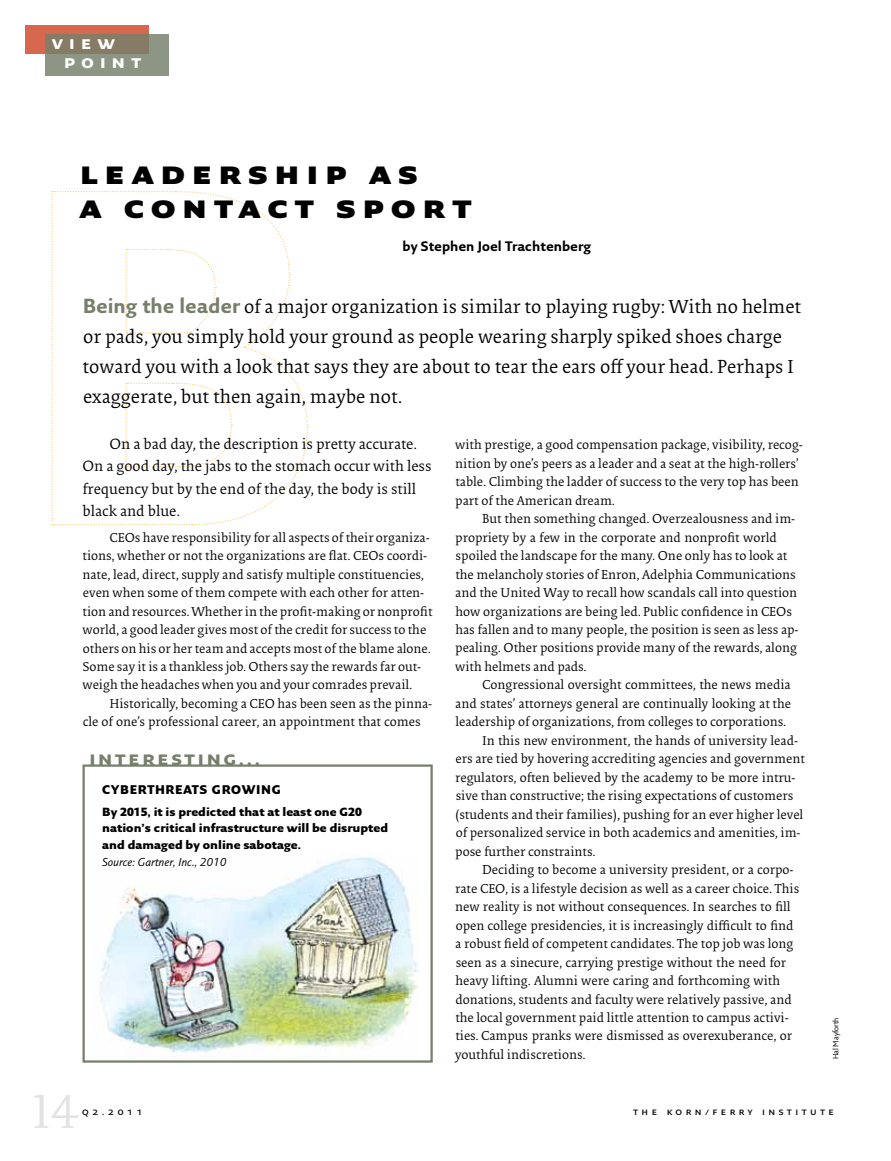
<style>
.page{position:relative;width:891px;height:1161px;background:#fff}
.page>*{position:absolute;margin:0;border:0;box-sizing:border-box;transform-origin:0 0}
.t1{font:49.5px "Collis";color:#e2e3e4}
.t2{font:900 34.95px/34.5px "Fresco Sans Plus Pro";letter-spacing:.19em;color:#000}
.t3{font:700 21px "Fresco Sans Plus Pro";letter-spacing:.1em;color:#767f6b}
.t4{font:19.5px/30px "Collis";color:#000}
.t5{font:700 19.5px/19.5px "Fresco Sans Plus Pro";letter-spacing:.29em;color:#fff}
.t6{font:15.3px/22.5px "Collis";color:#000}
.t7{font:13.35px/18.5px "Collis";color:#000}
.t8{font:700 13.35px "Fresco Sans Plus Pro";color:#000}
.t9{font:900 12.15px "Fresco Sans Plus Pro";letter-spacing:.05em;color:#000}
.t10{font:900 11.55px/16.4px "Fresco Sans Plus Pro";color:#000}
.t11{font:italic 11.1px "Fresco Sans Plus Pro";color:#000}
.t12{font:600 10.8px "Fresco Sans Plus Pro";letter-spacing:.32em;color:#000}
.t13{font:7.5px "Fresco Sans Plus Pro";color:#000}
.s1{font-family:"Fresco Sans Plus Pro";font-weight:700;font-size:19.8px;color:#767f6b}
</style>
<div class="page">
<img style="left:100px;top:857px;width:318px;height:196px">
<svg style="left:52px;top:191px;width:257px;height:335px"></svg>
<div style="left:26px;top:26px;width:123px;height:28px;background:#d5684e"></div>
<svg style="left:45px;top:34px;width:124px;height:42px;background:#8a8a77"></svg>
<div style="left:82px;top:764px;width:351px;height:299px;border:2px solid #767f6b"></div>
<h3 class="t5" style="left:64px;top:32px;width:79px;text-indent:-12px">view point</h3>
<h2 class="t2" style="left:79px;top:153px;width:394px">leader ship as<br>a contact spor t</h2>
<p class="t8" style="left:403px;top:238px;width:190px">by Stephen Joel Trachtenberg</p>
<p class="t4" style="left:83px;top:294px;width:720px"><span class="s1">Being the leader</span> of a major organization is similar to playing rugby: With no helmet or pads, you simply hold your ground as people wearing sharply spiked shoes charge toward you with a look that says they are about to tear the ears off your head. Perhaps I exaggerate, but then again, maybe not.</p>
<p class="t6" style="left:83px;top:434px;width:351px;text-indent:27px">On a bad day, the description is pretty accurate.<br>On a good day, the jabs to the stomach occur with less frequency but by the end of the day, the body is still black and blue.</p>
<p class="t7" style="left:82px;top:529px;width:352px;text-indent:27px">CEOs have responsibility for all aspects of their organiza&shy;tions, whether or not the organizations are flat. CEOs coordi&shy;nate, lead, direct, supply and satisfy multiple constituencies, even when some of them compete with each other for atten&shy;tion and resources. Whether in the profit-making or nonprofit world, a good leader gives most of the credit for success to the others on his or her team and accepts most of the blame alone.<br>Some say it is a thankless job. Others say the rewards far out&shy;weigh the headaches when you and your comrades prevail.</p>
<p class="t7" style="left:83px;top:696px;width:351px;text-indent:27px">Historically, becoming a CEO has been seen as the pinna&shy;cle of one’s professional career, an appointment that comes</p>
<h3 class="t3" style="left:89px;top:744px;width:173px">interesting...</h3>
<p class="t9" style="left:102px;top:781px;width:180px">CYBERTHREATS GROWING</p>
<p class="t10" style="left:102px;top:803px;width:287px">By 2015, it is predicted that at least one G20 nation’s critical infrastructure will be disrupted and damaged by online sabotage.</p>
<p class="t11" style="left:102px;top:856px;width:126px">Source: Gartner, Inc., 2010</p>
<p class="t7" style="left:455px;top:437px;width:349px">with prestige, a good compensation package, visibility, recog&shy;nition by one’s peers as a leader and a seat at the high-rollers’ table. Climbing the ladder of success to the very top has been part of the American dream.</p>
<p class="t7" style="left:455px;top:511px;width:345px;text-indent:27px">But then something changed. Overzealousness and im&shy;propriety by a few in the corporate and nonprofit world spoiled the landscape for the many. One only has to look at the melancholy stories of Enron, Adelphia Communications and the United Way to recall how scandals call into question how organizations are being led. Public confidence in CEOs has fallen and to many people, the position is seen as less ap&shy;pealing. Other positions provide many of the rewards, along with helmets and pads.</p>
<p class="t7" style="left:482px;top:677px;width:310px">Congressional oversight committees, the news media</p>
<p class="t7" style="left:455px;top:695px;width:337px">and states’ attorneys general are continually looking at the</p>
<p class="t7" style="left:455px;top:714px;width:332px">leadership of organizations, from colleges to corporations.</p>
<p class="t7" style="left:482px;top:732px;width:318px">In this new environment, the hands of university lead-</p>
<p class="t7" style="left:456px;top:751px;width:351px">ers are tied by hovering accrediting agencies and government</p>
<p class="t7" style="left:455px;top:769px;width:342px">regulators, often believed by the academy to be more intru-</p>
<p class="t7" style="left:456px;top:788px;width:339px">sive than constructive; the rising expectations of customers</p>
<p class="t7" style="left:455px;top:806px;width:350px">(students and their families), pushing for an ever higher level</p>
<p class="t7" style="left:456px;top:825px;width:346px">of personalized service in both academics and amenities, im-</p>
<p class="t7" style="left:455px;top:843px;width:142px">pose further constraints.</p>
<p class="t7" style="left:482px;top:862px;width:313px">Deciding to become a university president, or a corpo-</p>
<p class="t7" style="left:455px;top:880px;width:346px">rate CEO, is a lifestyle decision as well as a career choice. This</p>
<p class="t7" style="left:455px;top:899px;width:337px">new reality is not without consequences. In searches to fill</p>
<p class="t7" style="left:456px;top:917px;width:339px">open college presidencies, it is increasingly difficult to find</p>
<p class="t7" style="left:455px;top:936px;width:340px">a robust field of competent candidates. The top job was long</p>
<p class="t7" style="left:456px;top:954px;width:332px">seen as a sinecure, carrying prestige without the need for</p>
<p class="t7" style="left:455px;top:973px;width:326px">heavy lifting. Alumni were caring and forthcoming with</p>
<p class="t7" style="left:455px;top:991px;width:338px">donations, students and faculty were relatively passive, and</p>
<p class="t7" style="left:455px;top:1010px;width:335px">the local government paid little attention to campus activi-</p>
<p class="t7" style="left:455px;top:1028px;width:338px">ties. Campus pranks were dismissed as overexuberance, or</p>
<p class="t7" style="left:455px;top:1047px;width:132px">youthful indiscretions.</p>
<p class="t13" style="left:831px;top:1059px;width:44px;rotate:-90deg">Hal Mayforth</p>
<h1 class="t1" style="left:32px;top:1082px;width:48px">14</h1>
<p class="t12" style="left:82px;top:1104px;width:62px">Q2.2011</p>
<p class="t12" style="left:633px;top:1104px;width:202px">The Korn/Ferry I nst it ut e</p>
</div>
